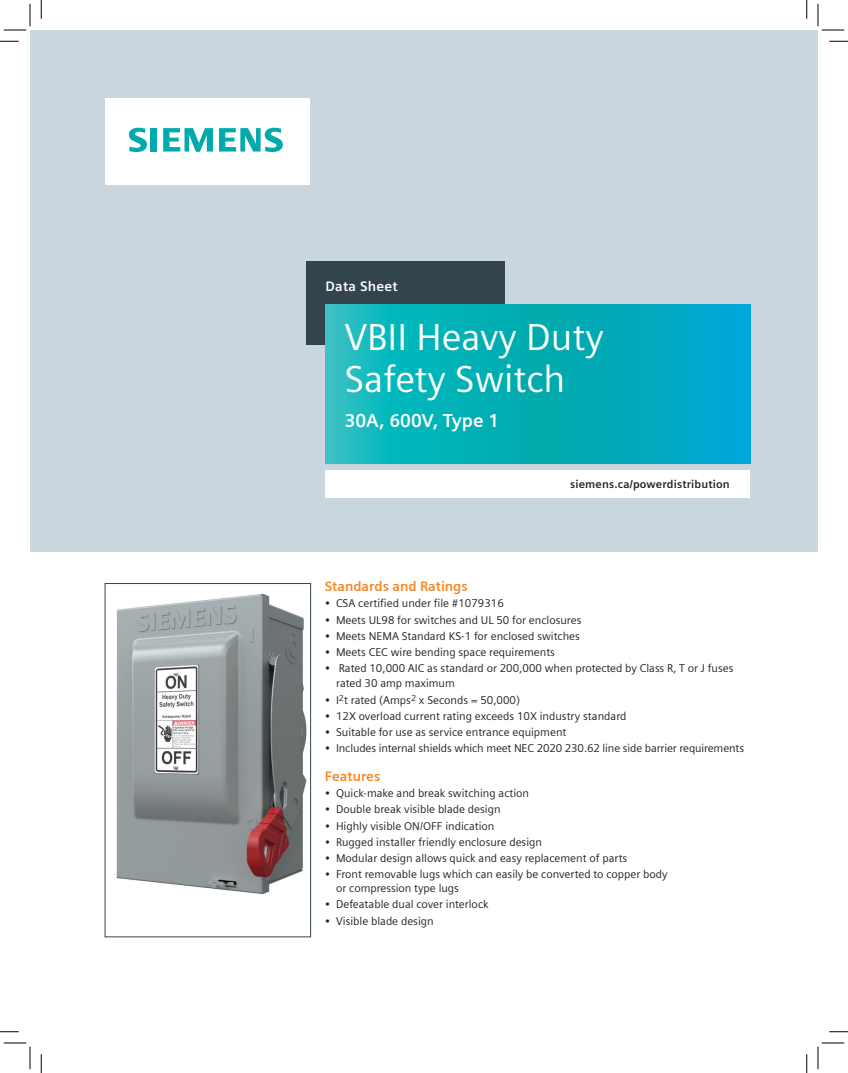
<style>
.page{position:relative;width:848px;height:1073px;background:#fff}
.page>*{position:absolute;margin:0;border:0;box-sizing:border-box;transform-origin:0 0}
.t1{font:37.5px/42.5px "Siemens Sans";color:#fff}
.t2{font:700 18.75px "Siemens Sans";color:#fff}
.t3{font:700 13.75px "Siemens Sans";color:#f58520}
.t4{font:700 13.75px "Siemens Sans OT";letter-spacing:.015em;color:#fff}
.t5{font:11.25px/15px "Siemens Sans";color:#231f20}
.t6{font:700 11.25px "Siemens Sans OT";letter-spacing:.015em;color:#231f20}
</style>
<div class="page">
<div style="left:30px;top:30px;width:788px;height:521px;background:#c9d6de"></div>
<div style="left:306px;top:261px;width:198px;height:83px;background:#33444d"></div>
<div style="left:105px;top:98px;width:204px;height:86px;background:#fff"></div>
<svg style="left:129px;top:128px;width:28px;height:24px"></svg>
<svg style="left:163px;top:128px;width:50px;height:24px"></svg>
<svg style="left:219px;top:128px;width:64px;height:24px"></svg>
<svg style="left:325px;top:304px;width:425px;height:159px;background:#05aebc"></svg>
<div style="left:325px;top:470px;width:424px;height:28px;background:#fff"></div>
<img style="left:104px;top:589px;width:208px;height:341px">
<div style="left:105px;top:583px;width:206px;height:354px;border:1px solid #33444d"></div>
<svg style="left:0;top:40px;width:19px;height:2px"></svg>
<svg style="left:829px;top:40px;width:19px;height:2px"></svg>
<svg style="left:0;top:1031px;width:19px;height:1px"></svg>
<svg style="left:829px;top:1031px;width:19px;height:1px"></svg>
<svg style="left:40px;top:0;width:2px;height:19px"></svg>
<svg style="left:40px;top:1054px;width:2px;height:18px"></svg>
<svg style="left:806px;top:0;width:1px;height:19px"></svg>
<svg style="left:806px;top:1054px;width:1px;height:18px"></svg>
<svg style="left:4px;top:4px;width:27px;height:27px"></svg>
<svg style="left:4px;top:1042px;width:27px;height:27px"></svg>
<svg style="left:817px;top:4px;width:27px;height:27px"></svg>
<svg style="left:817px;top:1042px;width:27px;height:27px"></svg>
<p class="t4" style="left:325px;top:278px;width:73px">Data Sheet</p>
<h1 class="t1" style="left:345px;top:316px;width:260px">VBII Heavy Duty<br>Safety Switch</h1>
<h2 class="t2" style="left:345px;top:410px;width:156px">30A, 600V, Type 1</h2>
<p class="t6" style="left:570px;top:478px;width:161px">siemens.ca/powerdistribution</p>
<p class="t3" style="left:325px;top:578px;width:144px">Standards and Ratings</p>
<p class="t5" style="left:325px;top:596px;width:180px">• CSA certified under file #1079316</p>
<p class="t5" style="left:325px;top:612px;width:258px">• Meets UL98 for switches and UL 50 for enclosures</p>
<p class="t5" style="left:325px;top:628px;width:257px">• Meets NEMA Standard KS-1 for enclosed switches</p>
<p class="t5" style="left:325px;top:645px;width:232px">• Meets CEC wire bending space requirements</p>
<p class="t5" style="left:336px;top:661px;width:399px;text-indent:-11px">• Rated 10,000 AIC as standard or 200,000 when protected by Class R, T or J fuses rated 30 amp maximum</p>
<p class="t5" style="left:325px;top:692px;width:197px">• I<sup>2</sup>t rated (Amps<sup>2</sup> x Seconds = 50,000)</p>
<p class="t5" style="left:325px;top:708px;width:303px">• 12X overload current rating exceeds 10X industry standard</p>
<p class="t5" style="left:325px;top:725px;width:243px">• Suitable for use as service entrance equipment</p>
<p class="t5" style="left:325px;top:741px;width:421px">• Includes internal shields which meet NEC 2020 230.62 line side barrier requirements</p>
<p class="t3" style="left:325px;top:768px;width:57px">Features</p>
<p class="t5" style="left:325px;top:785px;width:206px">• Quick-make and break switching action</p>
<p class="t5" style="left:325px;top:802px;width:177px">• Double break visible blade design</p>
<p class="t5" style="left:325px;top:818px;width:171px">• Highly visible ON/OFF indication</p>
<p class="t5" style="left:325px;top:834px;width:219px">• Rugged installer friendly enclosure design</p>
<p class="t5" style="left:325px;top:850px;width:304px">• Modular design allows quick and easy replacement of parts</p>
<p class="t5" style="left:336px;top:867px;width:333px;line-height:13.8px;text-indent:-11px">• Front removable lugs which can easily be converted to copper body or compression type lugs</p>
<p class="t5" style="left:325px;top:897px;width:165px">• Defeatable dual cover interlock</p>
<p class="t5" style="left:325px;top:913px;width:110px">• Visible blade design</p>
</div>
